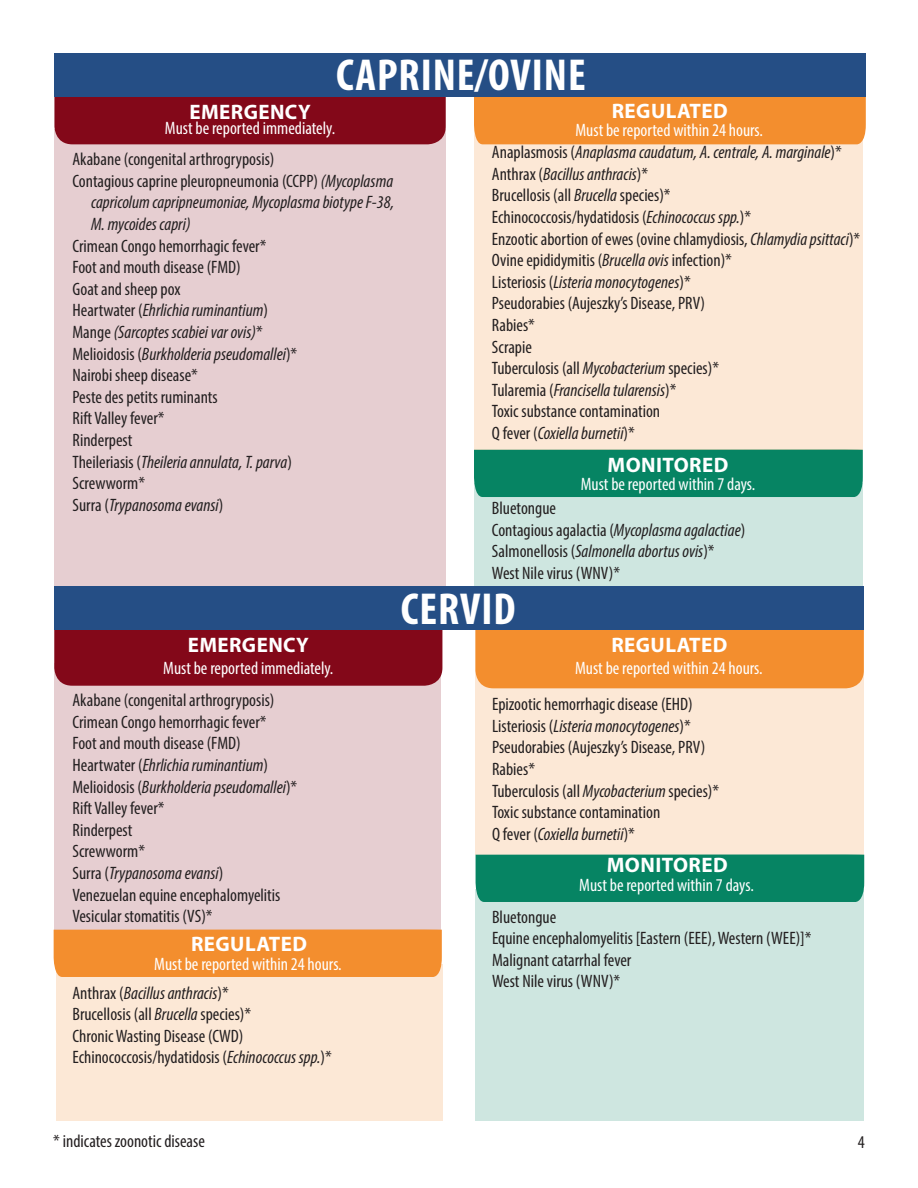
<style>
.page{position:relative;width:918px;height:1188px;background:#fff}
.page>*{position:absolute;margin:0;border:0;box-sizing:border-box;transform-origin:0 0}
.t1{font:700 condensed 45px "Myriad Pro";letter-spacing:.02em;color:#fff}
.t2{font:700 21px "Myriad Pro";letter-spacing:.02em;color:#fff}
.t3{font:condensed 18px "Myriad Pro";color:#231f20}
.t4{font:italic condensed 18px/21.6px "Myriad Pro";color:#231f20;text-align:right}
.t5{font:condensed 18px "Myriad Pro";color:#fff}
.s1{font-style:normal}
.s2{font-style:italic}
</style>
<div class="page">
<div style="left:54px;top:129px;width:392px;height:461px;background:#e6ced1"></div>
<div style="left:474px;top:450px;width:389px;height:33px;background:#068463"></div>
<svg style="left:474px;top:483px;width:389px;height:103px;background:#b3d8cf"></svg>
<div style="left:474px;top:121px;width:389px;height:329px;background:#fce8d6"></div>
<div style="left:54px;top:57px;width:392px;height:87px;background:#830819;border-radius:18px"></div>
<div style="left:56px;top:964px;width:386px;height:156px;background:#fce8d6"></div>
<div style="left:474px;top:97px;width:392px;height:47px;background:#f38e2e"></div>
<div style="left:54px;top:663px;width:387px;height:268px;background:#e6ced1"></div>
<div style="left:475px;top:599px;width:389px;height:255px;background:#fce8d6"></div>
<div style="left:475px;top:594px;width:389px;height:94px;background:#f38e2e;border-radius:18px"></div>
<div style="left:54px;top:594px;width:388px;height:92px;background:#830819;border-radius:18px"></div>
<div style="left:54px;top:586px;width:809px;height:44px;background:#254e85"></div>
<div style="left:476px;top:854px;width:388px;height:35px;background:#068463"></div>
<div style="left:475px;top:889px;width:389px;height:231px;background:#cee6e0"></div>
<div style="left:54px;top:929px;width:388px;height:48px;background:#f38e2e"></div>
<div style="left:54px;top:53px;width:812px;height:44px;background:#254e85"></div>
<p class="t1" style="left:336px;top:47px;width:251px">CAPRINE/OVINE</p>
<p class="t2" style="left:189px;top:98px;width:123px">EMERGENCY</p>
<p class="t5" style="left:165px;top:117px;width:172px">Must be reported immediately.</p>
<p class="t3" style="left:73px;top:148px;width:203px">Akabane (congenital arthrogryposis)</p>
<p class="t4" style="left:73px;top:170px;width:323px"><span class="s1">Contagious caprine pleuropneumonia (CCPP)</span> (Mycoplasma capricolum capripneumoniae, Mycoplasma biotype F-38,</p>
<p class="t4" style="left:91px;top:213px;width:101px">M. mycoides capri)</p>
<p class="t3" style="left:73px;top:235px;width:195px">Crimean Congo hemorrhagic fever*</p>
<p class="t3" style="left:73px;top:256px;width:170px">Foot and mouth disease (FMD)</p>
<p class="t3" style="left:73px;top:278px;width:109px">Goat and sheep pox</p>
<p class="t4" style="left:73px;top:300px;width:197px"><span class="s1">Heartwater (</span>Ehrlichia ruminantium<span class="s1">)</span></p>
<p class="t4" style="left:73px;top:321px;width:192px"><span class="s1">Mange</span> (Sarcoptes scabiei var ovis)<span class="s1">*</span></p>
<p class="t4" style="left:73px;top:343px;width:226px"><span class="s1">Melioidosis (</span>Burkholderia pseudomallei<span class="s1">)*</span></p>
<p class="t3" style="left:73px;top:364px;width:127px">Nairobi sheep disease*</p>
<p class="t3" style="left:73px;top:386px;width:147px">Peste des petits ruminants</p>
<p class="t3" style="left:73px;top:408px;width:94px">Rift Valley fever*</p>
<p class="t3" style="left:73px;top:429px;width:61px">Rinderpest</p>
<p class="t4" style="left:73px;top:451px;width:221px"><span class="s1">Theileriasis (</span>Theileria annulata, T. parva<span class="s1">)</span></p>
<p class="t3" style="left:73px;top:472px;width:74px">Screwworm*</p>
<p class="t4" style="left:73px;top:494px;width:152px"><span class="s1">Surra (</span>Trypanosoma evansi<span class="s1">)</span></p>
<p class="t2" style="left:188px;top:632px;width:123px">EMERGENCY</p>
<p class="t5" style="left:163px;top:657px;width:172px">Must be reported immediately.</p>
<p class="t3" style="left:73px;top:689px;width:203px">Akabane (congenital arthrogryposis)</p>
<p class="t3" style="left:73px;top:711px;width:195px">Crimean Congo hemorrhagic fever*</p>
<p class="t3" style="left:73px;top:733px;width:170px">Foot and mouth disease (FMD)</p>
<p class="t4" style="left:73px;top:754px;width:197px"><span class="s1">Heartwater (</span>Ehrlichia ruminantium<span class="s1">)</span></p>
<p class="t4" style="left:73px;top:776px;width:226px"><span class="s1">Melioidosis (</span>Burkholderia pseudomallei<span class="s1">)*</span></p>
<p class="t3" style="left:73px;top:797px;width:94px">Rift Valley fever*</p>
<p class="t3" style="left:73px;top:819px;width:61px">Rinderpest</p>
<p class="t3" style="left:73px;top:841px;width:74px">Screwworm*</p>
<p class="t4" style="left:73px;top:862px;width:152px"><span class="s1">Surra (</span>Trypanosoma evansi<span class="s1">)</span></p>
<p class="t3" style="left:73px;top:884px;width:209px">Venezuelan equine encephalomyelitis</p>
<p class="t3" style="left:73px;top:905px;width:142px">Vesicular stomatitis (VS)*</p>
<p class="t2" style="left:191px;top:931px;width:117px">REGULATED</p>
<p class="t5" style="left:154px;top:953px;width:189px">Must be reported within 24 hours.</p>
<p class="t4" style="left:73px;top:982px;width:158px"><span class="s1">Anthrax (</span>Bacillus anthracis<span class="s1">)*</span></p>
<p class="t3" style="left:73px;top:1003px;width:180px">Brucellosis (all <span class="s2">Brucella</span> species)*</p>
<p class="t3" style="left:73px;top:1025px;width:172px">Chronic Wasting Disease (CWD)</p>
<p class="t3" style="left:73px;top:1047px;width:261px">Echinococcosis/hydatidosis (<span class="s2">Echinococcus spp.</span>)*</p>
<p class="t2" style="left:612px;top:97px;width:117px">REGULATED</p>
<p class="t5" style="left:576px;top:119px;width:189px">Must be reported within 24 hours.</p>
<p class="t4" style="left:492px;top:141px;width:351px"><span class="s1">Anaplasmosis (</span>Anaplasma caudatum, A. centrale, A. marginale<span class="s1">)*</span></p>
<p class="t4" style="left:492px;top:163px;width:158px"><span class="s1">Anthrax (</span>Bacillus anthracis<span class="s1">)*</span></p>
<p class="t3" style="left:492px;top:185px;width:180px">Brucellosis (all <span class="s2">Brucella</span> species)*</p>
<p class="t3" style="left:492px;top:206px;width:261px">Echinococcosis/hydatidosis (<span class="s2">Echinococcus spp.</span>)*</p>
<p class="t3" style="left:492px;top:228px;width:370px">Enzootic abortion of ewes (ovine chlamydiosis, <span class="s2">Chlamydia psittaci</span>)*</p>
<p class="t3" style="left:492px;top:249px;width:241px">Ovine epididymitis (<span class="s2">Brucella ovis</span> infection)*</p>
<p class="t4" style="left:492px;top:271px;width:200px"><span class="s1">Listeriosis (</span>Listeria monocytogenes<span class="s1">)*</span></p>
<p class="t3" style="left:492px;top:293px;width:215px">Pseudorabies (Aujeszky’s Disease, PRV)</p>
<p class="t3" style="left:492px;top:314px;width:44px">Rabies*</p>
<p class="t3" style="left:492px;top:336px;width:41px">Scrapie</p>
<p class="t3" style="left:492px;top:357px;width:229px">Tuberculosis (all <span class="s2">Mycobacterium</span> species)*</p>
<p class="t4" style="left:492px;top:379px;width:186px"><span class="s1">Tularemia (</span>Francisella tularensis<span class="s1">)*</span></p>
<p class="t3" style="left:492px;top:401px;width:170px">Toxic substance contamination</p>
<p class="t4" style="left:492px;top:422px;width:144px"><span class="s1">Q fever (</span>Coxiella burnetii<span class="s1">)*</span></p>
<p class="t2" style="left:607px;top:451px;width:122px">MONITORED</p>
<p class="t5" style="left:581px;top:474px;width:176px">Must be reported within 7 days.</p>
<p class="t3" style="left:492px;top:497px;width:66px">Bluetongue</p>
<p class="t3" style="left:492px;top:519px;width:255px">Contagious agalactia (<span class="s2">Mycoplasma agalactiae</span>)</p>
<p class="t4" style="left:492px;top:540px;width:224px"><span class="s1">Salmonellosis (</span>Salmonella abortus ovis<span class="s1">)*</span></p>
<p class="t3" style="left:492px;top:562px;width:130px">West Nile virus (WNV)*</p>
<p class="t1" style="left:401px;top:580px;width:116px">CERVID</p>
<p class="t2" style="left:611px;top:632px;width:117px">REGULATED</p>
<p class="t5" style="left:575px;top:657px;width:189px">Must be reported within 24 hours.</p>
<p class="t3" style="left:492px;top:693px;width:202px">Epizootic hemorrhagic disease (EHD)</p>
<p class="t4" style="left:492px;top:715px;width:200px"><span class="s1">Listeriosis (</span>Listeria monocytogenes<span class="s1">)*</span></p>
<p class="t3" style="left:492px;top:737px;width:215px">Pseudorabies (Aujeszky’s Disease, PRV)</p>
<p class="t3" style="left:492px;top:758px;width:44px">Rabies*</p>
<p class="t3" style="left:492px;top:780px;width:229px">Tuberculosis (all <span class="s2">Mycobacterium</span> species)*</p>
<p class="t3" style="left:492px;top:801px;width:170px">Toxic substance contamination</p>
<p class="t4" style="left:492px;top:823px;width:144px"><span class="s1">Q fever (</span>Coxiella burnetii<span class="s1">)*</span></p>
<p class="t2" style="left:607px;top:851px;width:122px">MONITORED</p>
<p class="t5" style="left:579px;top:874px;width:176px">Must be reported within 7 days.</p>
<p class="t3" style="left:492px;top:906px;width:66px">Bluetongue</p>
<p class="t3" style="left:492px;top:927px;width:321px">Equine encephalomyelitis [Eastern (EEE), Western (WEE)]*</p>
<p class="t3" style="left:492px;top:949px;width:141px">Malignant catarrhal fever</p>
<p class="t3" style="left:492px;top:971px;width:130px">West Nile virus (WNV)*</p>
<p class="t3" style="left:53px;top:1131px;width:153px">* indicates zoonotic disease</p>
<p class="t3" style="left:858px;top:1131px;width:8px">4</p>
</div>
